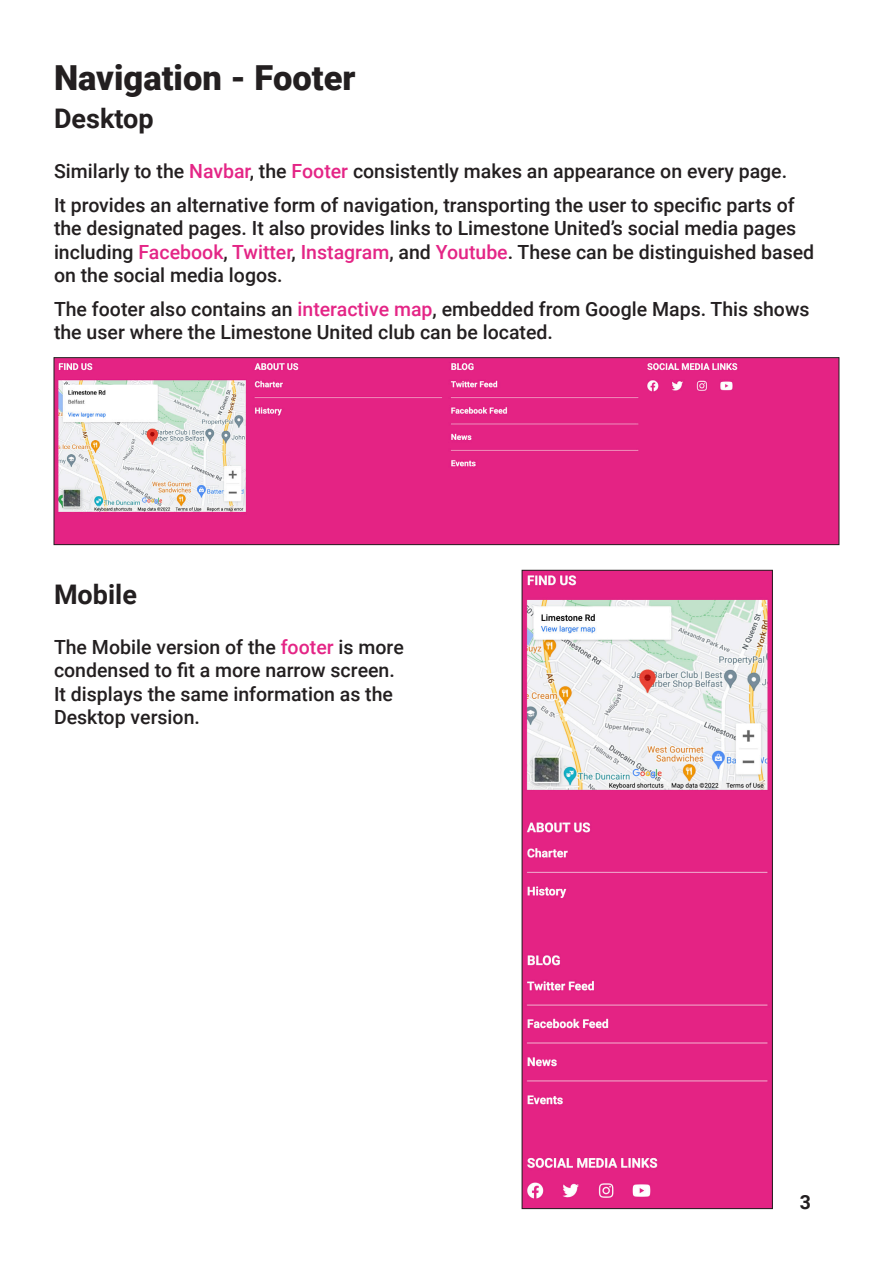
<style>
.page{position:relative;width:893px;height:1263px;background:#fff}
.page>*{position:absolute;margin:0;border:0;box-sizing:border-box;transform-origin:0 0}
.t1{font:900 34.5px "Roboto";color:#231f20}
.t2{font:700 27px "Roboto";color:#231f20}
.t3{font:500 19.5px/23.4px "Roboto";color:#231f20}
.t4{font:700 19.5px "Roboto";color:#231f20}
.s1{color:#e42586}
</style>
<div class="page">
<img style="left:56px;top:359px;width:781px;height:184px">
<div style="left:54px;top:357px;width:785px;height:188px;border:1px solid #231f20"></div>
<img style="left:524px;top:572px;width:247px;height:635px">
<div style="left:522px;top:570px;width:251px;height:639px;border:1px solid #231f20"></div>
<p class="t1" style="left:54px;top:54px;width:303px">Navigation - Footer</p>
<p class="t2" style="left:54px;top:100px;width:101px">Desktop</p>
<p class="t3" style="left:54px;top:158px;width:735px">Similarly to the <span class="s1">Navbar</span>, the <span class="s1">Footer</span> consistently makes an appearance on every page.</p>
<p class="t3" style="left:54px;top:192px;width:762px">It provides an alternative form of navigation, transporting the user to specific parts of the designated pages. It also provides links to Limestone United’s social media pages including <span class="s1">Facebook</span>, <span class="s1">Twitter</span>, <span class="s1">Instagram</span>, and <span class="s1">Youtube</span>. These can be distinguished based on the social media logos.</p>
<p class="t3" style="left:54px;top:297px;width:757px">The footer also contains an <span class="s1">interactive map</span>, embedded from Google Maps. This shows the user where the Limestone United club can be located.</p>
<p class="t2" style="left:54px;top:575px;width:85px">Mobile</p>
<p class="t3" style="left:54px;top:635px;width:351px">The Mobile version of the <span class="s1">footer</span> is more condensed to fit a more narrow screen.<br>It displays the same information as the Desktop version.</p>
<p class="t4" style="left:800px;top:1188px;width:13px">3</p>
</div>
